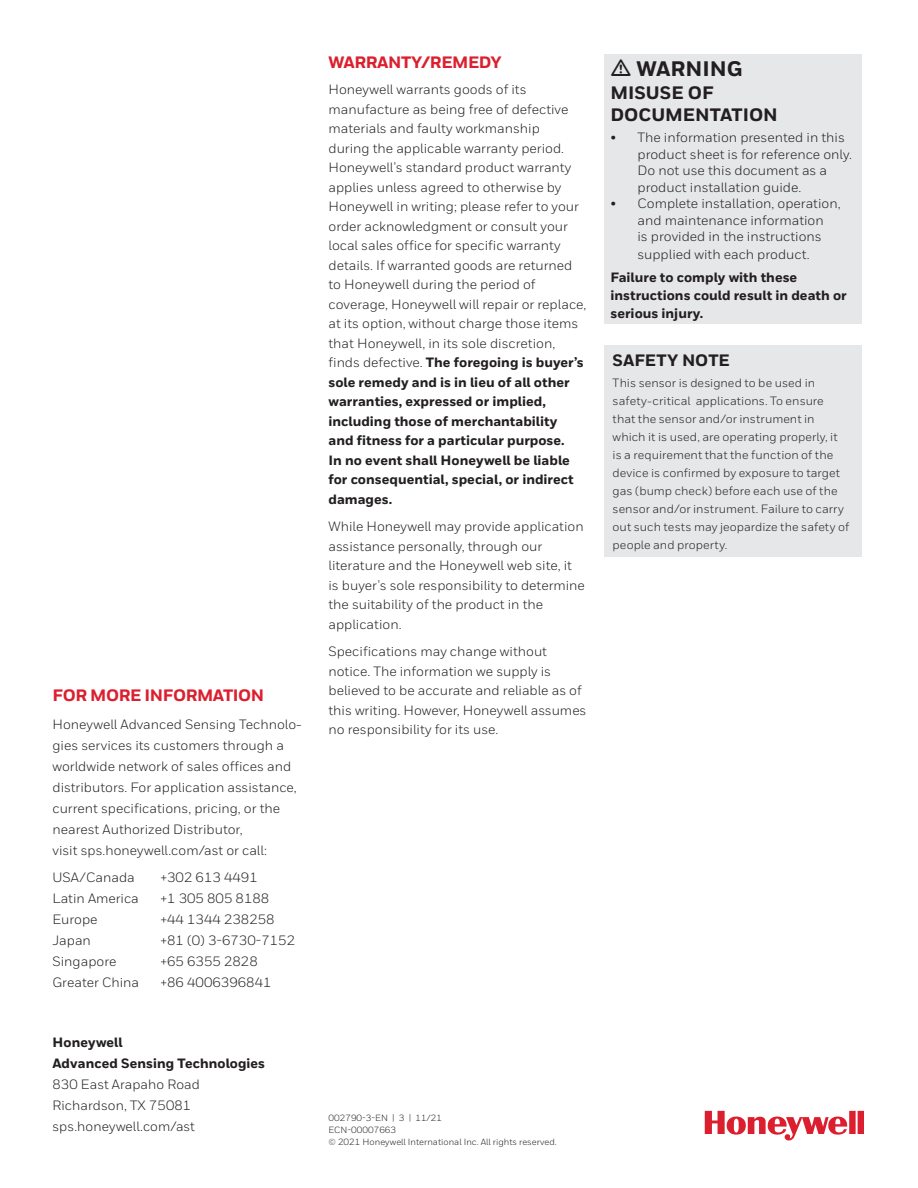
<style>
.page{position:relative;width:918px;height:1188px;background:#fff}
.page>*{position:absolute;margin:0;border:0;box-sizing:border-box;transform-origin:0 0}
.Warning_Head{font:800 21px "Honeywell Sans";color:#231f20}
.Warning_Subhead{font:800 18px/22.5px "Honeywell Sans";color:#231f20}
.t1{font:800 16.5px "Honeywell Sans";letter-spacing:-.025em;color:#dc1f2e}
.Heading_2__11_15{font:800 16.5px "Honeywell Sans";color:#231f20}
.Body_Copy{font:13.5px/19.5px "Honeywell Sans";color:#231f20}
.Warning_Subhead-2{font:13.5px/16.5px "Honeywell Sans";color:#231f20}
.Warning_Bold_Note{font:800 13.5px/18px "Honeywell Sans";color:#231f20}
.Body__9_14_pt{font:12px/18px "Honeywell Sans";letter-spacing:.005em;color:#231f20}
.t2{font:9px "Honeywell Sans";color:#231f20}
.s1{font-weight:800}
</style>
<div class="page">
<div style="left:604px;top:54px;width:258px;height:270px;background:#e6e7e9"></div>
<div style="left:604px;top:345px;width:258px;height:212px;background:#e6e7e9"></div>
<svg style="left:705px;top:1111px;width:159px;height:30px"></svg>
<p class="t1" style="left:52px;top:685px;width:213px">FOR MORE INFORMATION</p>
<p class="Body_Copy" style="left:52px;top:713px;width:251px;line-height:21px">Honeywell Advanced Sensing Technolo&shy;gies services its customers through a worldwide network of sales offices and distributors. For application assistance, current specifications, pricing, or the nearest Authorized Distributor,<br>visit sps.honeywell.com/ast or call:</p>
<p class="Body_Copy" style="left:52px;top:868px;width:84px">USA/Canada</p>
<p class="Body_Copy" style="left:160px;top:868px;width:99px">+302 613 4491</p>
<p class="Body_Copy" style="left:52px;top:889px;width:88px">Latin America</p>
<p class="Body_Copy" style="left:160px;top:889px;width:110px">+1 305 805 8188</p>
<p class="Body_Copy" style="left:52px;top:910px;width:47px">Europe</p>
<p class="Body_Copy" style="left:160px;top:910px;width:116px">+44 1344 238258</p>
<p class="Body_Copy" style="left:52px;top:931px;width:40px">Japan</p>
<p class="Body_Copy" style="left:160px;top:931px;width:136px">+81 (0) 3-6730-7152</p>
<p class="Body_Copy" style="left:52px;top:952px;width:66px">Singapore</p>
<p class="Body_Copy" style="left:160px;top:952px;width:99px">+65 6355 2828</p>
<p class="Body_Copy" style="left:52px;top:973px;width:88px">Greater China</p>
<p class="Body_Copy" style="left:160px;top:973px;width:113px">+86 4006396841</p>
<p class="Warning_Bold_Note" style="left:52px;top:1032px;width:214px;line-height:21px">Honeywell<br>Advanced Sensing Technologies</p>
<p class="Body_Copy" style="left:52px;top:1074px;width:149px;line-height:21px">830 East Arapaho Road<br>Richardson, TX 75081</p>
<p class="Body_Copy" style="left:52px;top:1117px;width:144px">sps.honeywell.com/ast</p>
<p class="t1" style="left:328px;top:52px;width:175px">WARRANTY/REMEDY</p>
<p class="Body_Copy" style="left:328px;top:80px;width:259px">Honeywell warrants goods of its manufacture as being free of defective materials and faulty workmanship<br>during the applicable warranty period.<br>Honeywell’s standard product warranty applies unless agreed to otherwise by Honeywell in writing; please refer to your order acknowledgment or consult your local sales office for specific warranty details. If warranted goods are returned to Honeywell during the period of coverage, Honeywell will repair or replace, at its option, without charge those items that Honeywell, in its sole discretion, finds defective. <span class="s1">The foregoing is buyer’s sole remedy and is in lieu of all other warranties, expressed or implied, including those of merchantability<br>and fitness for a particular purpose.<br>In no event shall Honeywell be liable for consequential, special, or indirect damages.</span></p>
<p class="Body_Copy" style="left:328px;top:517px;width:258px">While Honeywell may provide application assistance personally, through our literature and the Honeywell web site, it is buyer’s sole responsibility to determine the suitability of the product in the application.</p>
<p class="Body_Copy" style="left:328px;top:642px;width:259px">Specifications may change without notice. The information we supply is believed to be accurate and reliable as of this writing. However, Honeywell assumes no responsibility for its use.</p>
<p class="Warning_Head" style="left:636px;top:56px;width:108px">WARNING</p>
<p class="Warning_Subhead" style="left:610px;top:82px;width:169px">MISUSE OF<br>DOCUMENTATION</p>
<p class="Warning_Subhead-2" style="left:638px;top:129px;width:216px;text-indent:-27px">• The information presented in this product sheet is for reference only.<br>Do not use this document as a product installation guide.</p>
<p class="Warning_Subhead-2" style="left:638px;top:195px;width:205px;text-indent:-27px">• Complete installation, operation, and maintenance information<br>is provided in the instructions</p>
<p class="Warning_Subhead-2" style="left:638px;top:246px;width:174px">supplied with each product.</p>
<p class="Warning_Bold_Note" style="left:610px;top:269px;width:238px">Failure to comply with these instructions could result in death or serious injury.</p>
<p class="Heading_2__11_15" style="left:613px;top:350px;width:119px">SAFETY NOTE</p>
<p class="Body__9_14_pt" style="left:613px;top:374px;width:238px">This sensor is designed to be used in safety-critical applications. To ensure that the sensor and/or instrument in which it is used, are operating properly, it is a requirement that the function of the device is confirmed by exposure to target gas (bump check) before each use of the sensor and/or instrument. Failure to carry out such tests may jeopardize the safety of people and property.</p>
<p class="t2" style="left:328px;top:1113px;width:115px">002790-3-EN | 3 | 11/21</p>
<p class="t2" style="left:328px;top:1125px;width:69px">ECN-00007663</p>
<p class="t2" style="left:328px;top:1137px;width:230px">© 2021 Honeywell International Inc. All rights reserved.</p>
</div>
